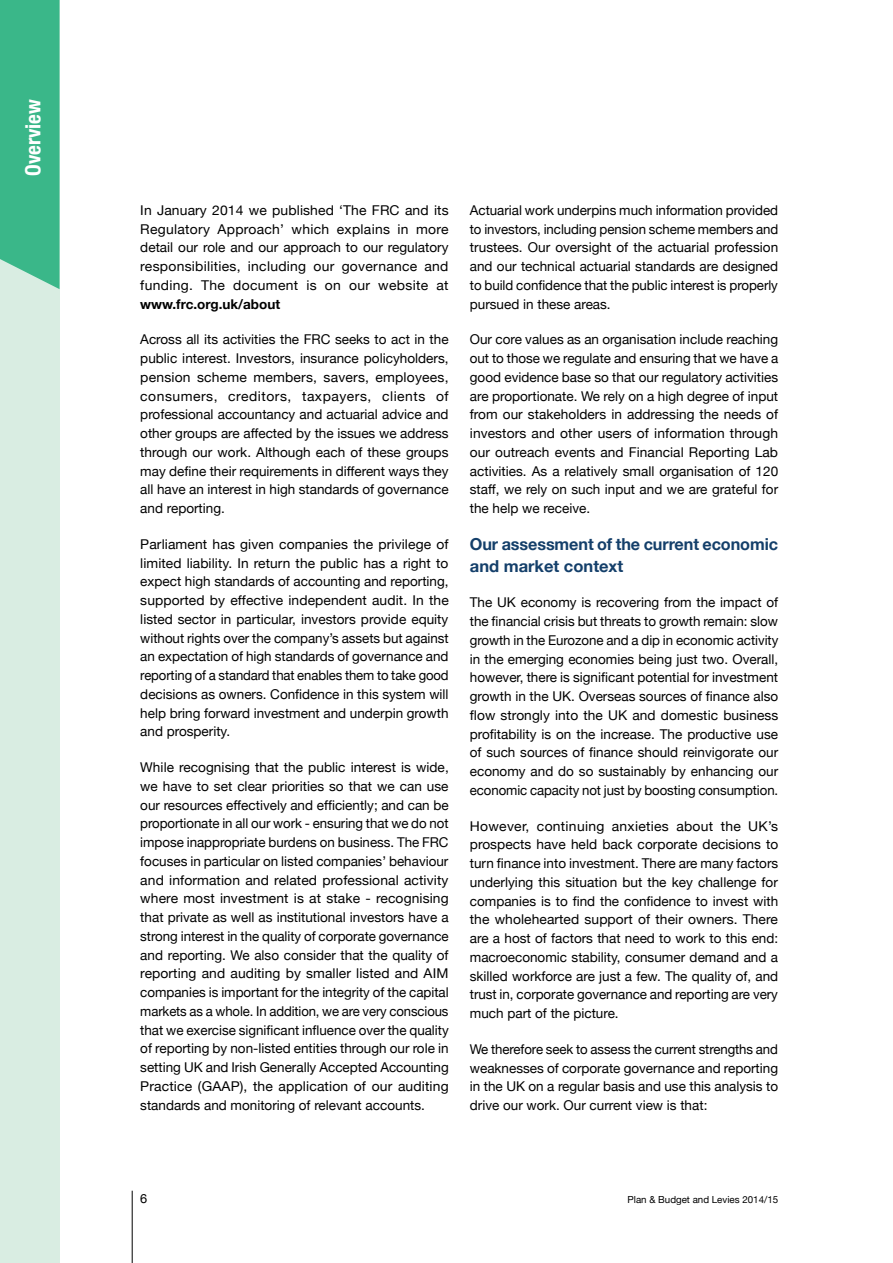
<style>
.page{position:relative;width:893px;height:1263px;background:#fff}
.page>*{position:absolute;margin:0;border:0;box-sizing:border-box;transform-origin:0 0}
.t1{font:700 condensed 21px "Helvetica Neue";color:#fff}
.t2{font:700 16.5px/21.8px "Helvetica Neue";letter-spacing:-.005em;color:#143f6a}
.t3{font:13.5px/18.8px "Helvetica Neue";color:#000;text-align:justify}
.t4{font:700 13.5px "Helvetica Neue";color:#000}
.t5{font:12.75px "Helvetica Neue";color:#000}
.t6{font:9.75px "Helvetica Neue";color:#000}
</style>
<div class="page">
<hr style="left:132px;top:1191px;width:1px;height:72px;background:#000">
<div style="left:0;top:0;width:60px;height:1263px;background:#d9ede2"></div>
<div style="left:0;top:0;width:60px;height:289px;background:#3ab789"></div>
<h1 class="t1" style="left:16px;top:176px;width:78px;rotate:-90deg">Overview</h1>
<p class="t3" style="left:140px;top:201px;width:310px">In January 2014 we published ‘The FRC and its Regulatory Approach’ which explains in more detail our role and our approach to our regulatory responsibilities, including our governance and funding. The document is on our website at</p>
<p class="t4" style="left:140px;top:293px;width:141px">www.frc.org.uk/about</p>
<p class="t3" style="left:140px;top:331px;width:310px">Across all its activities the FRC seeks to act in the public interest. Investors, insurance policyholders, pension scheme members, savers, employees, consumers, creditors, taxpayers, clients of professional accountancy and actuarial advice and other groups are affected by the issues we address through our work. Although each of these groups may define their requirements in different ways they all have an interest in high standards of governance and reporting.</p>
<p class="t3" style="left:140px;top:535px;width:310px">Parliament has given companies the privilege of limited liability. In return the public has a right to expect high standards of accounting and reporting, supported by effective independent audit. In the listed sector in particular, investors provide equity without rights over the company’s assets but against an expectation of high standards of governance and reporting of a standard that enables them to take good decisions as owners. Confidence in this system will help bring forward investment and underpin growth and prosperity.</p>
<p class="t3" style="left:140px;top:759px;width:310px">While recognising that the public interest is wide, we have to set clear priorities so that we can use our resources effectively and efficiently; and can be proportionate in all our work - ensuring that we do not impose inappropriate burdens on business. The FRC focuses in particular on listed companies’ behaviour and information and related professional activity where most investment is at stake - recognising that private as well as institutional investors have a strong interest in the quality of corporate governance and reporting. We also consider that the quality of reporting and auditing by smaller listed and AIM companies is important for the integrity of the capital markets as a whole. In addition, we are very conscious that we exercise significant influence over the quality of reporting by non-listed entities through our role in setting UK and Irish Generally Accepted Accounting Practice (GAAP), the application of our auditing standards and monitoring of relevant accounts.</p>
<p class="t3" style="left:470px;top:201px;width:310px">Actuarial work underpins much information provided to investors, including pension scheme members and trustees. Our oversight of the actuarial profession and our technical actuarial standards are designed to build confidence that the public interest is properly pursued in these areas.</p>
<p class="t3" style="left:470px;top:331px;width:310px">Our core values as an organisation include reaching out to those we regulate and ensuring that we have a good evidence base so that our regulatory activities are proportionate. We rely on a high degree of input from our stakeholders in addressing the needs of investors and other users of information through our outreach events and Financial Reporting Lab activities. As a relatively small organisation of 120 staff, we rely on such input and we are grateful for the help we receive.</p>
<p class="t2" style="left:470px;top:533px;width:310px">Our assessment of the current economic and market context</p>
<p class="t3" style="left:470px;top:594px;width:310px">The UK economy is recovering from the impact of the financial crisis but threats to growth remain: slow growth in the Eurozone and a dip in economic activity in the emerging economies being just two. Overall, however, there is significant potential for investment growth in the UK. Overseas sources of finance also flow strongly into the UK and domestic business profitability is on the increase. The productive use of such sources of finance should reinvigorate our economy and do so sustainably by enhancing our economic capacity not just by boosting consumption.</p>
<p class="t3" style="left:470px;top:817px;width:310px">However, continuing anxieties about the UK’s prospects have held back corporate decisions to turn finance into investment. There are many factors underlying this situation but the key challenge for companies is to find the confidence to invest with the wholehearted support of their owners. There are a host of factors that need to work to this end: macroeconomic stability, consumer demand and a skilled workforce are just a few. The quality of, and trust in, corporate governance and reporting are very much part of the picture.</p>
<p class="t3" style="left:470px;top:1040px;width:310px">We therefore seek to assess the current strengths and weaknesses of corporate governance and reporting in the UK on a regular basis and use this analysis to drive our work. Our current view is that:</p>
<p class="t5" style="left:140px;top:1189px;width:9px">6</p>
<p class="t6" style="left:627px;top:1192px;width:152px">Plan &amp; Budget and Levies 2014/15</p>
</div>
